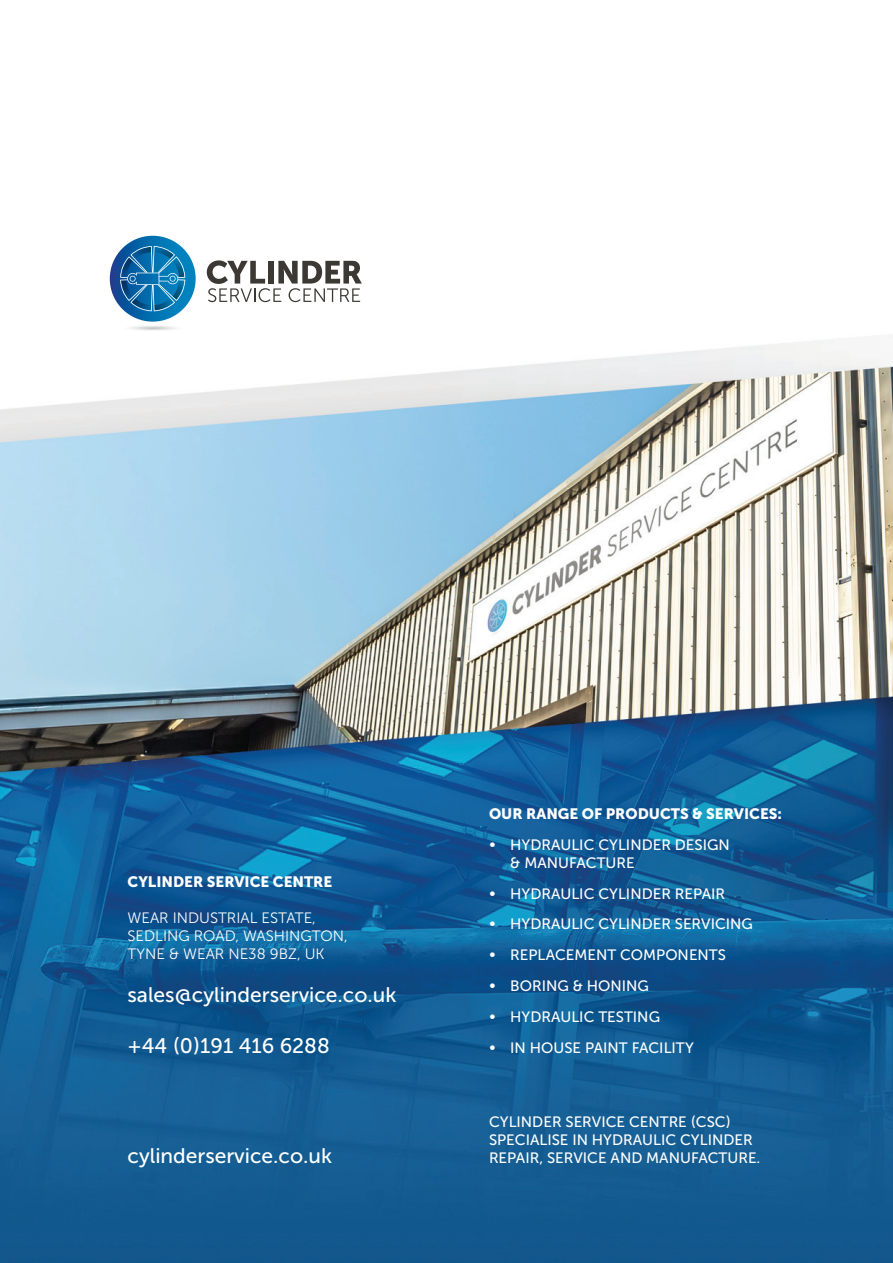
<style>
.page{position:relative;width:893px;height:1263px;background:#fff}
.page>*{position:absolute;margin:0;border:0;box-sizing:border-box;transform-origin:0 0}
.t1{font:21px "Museo Sans 500";color:#fff}
.t2{font:15px/18px "Museo Sans 500";color:#fff}
.t3{font:15px/18px "Museo Sans 300";color:#fff}
.t4{font:15px "Museo Sans 900";color:#fff}
</style>
<div class="page">
<img style="left:0;top:235px;width:893px;height:1028px">
<svg style="left:110px;top:236px;width:86px;height:86px"></svg>
<svg style="left:120px;top:246px;width:65px;height:65px"></svg>
<svg style="left:116px;top:324px;width:73px;height:8px"></svg>
<svg style="left:207px;top:260px;width:155px;height:42px"></svg>
<p class="t4" style="left:128px;top:873px;width:206px">CYLINDER SERVICE CENTRE</p>
<p class="t3" style="left:128px;top:909px;width:222px">WEAR INDUSTRIAL ESTATE,<br>SEDLING ROAD, WASHINGTON,<br>TYNE &amp; WEAR NE38 9BZ, UK</p>
<h1 class="t1" style="left:128px;top:983px;width:270px">sales@cylinderservice.co.uk</h1>
<h1 class="t1" style="left:128px;top:1034px;width:204px">+44 (0)191 416 6288</h1>
<h1 class="t1" style="left:128px;top:1144px;width:206px">cylinderservice.co.uk</h1>
<p class="t4" style="left:489px;top:805px;width:295px">OUR RANGE OF PRODUCTS &amp; SERVICES:</p>
<p class="t2" style="left:510px;top:836px;width:221px;text-indent:-21px">• HYDRAULIC CYLINDER DESIGN &amp; MANUFACTURE</p>
<p class="t2" style="left:489px;top:885px;width:238px">• HYDRAULIC CYLINDER REPAIR</p>
<p class="t2" style="left:489px;top:915px;width:266px">• HYDRAULIC CYLINDER SERVICING</p>
<p class="t2" style="left:489px;top:946px;width:238px">• REPLACEMENT COMPONENTS</p>
<p class="t2" style="left:489px;top:977px;width:161px">• BORING &amp; HONING</p>
<p class="t2" style="left:489px;top:1008px;width:173px">• HYDRAULIC TESTING</p>
<p class="t2" style="left:489px;top:1038px;width:206px">• IN HOUSE PAINT FACILITY</p>
<p class="t2" style="left:489px;top:1112px;width:273px">CYLINDER SERVICE CENTRE (CSC)<br>SPECIALISE IN HYDRAULIC CYLINDER<br>REPAIR, SERVICE AND MANUFACTURE.</p>
</div>
